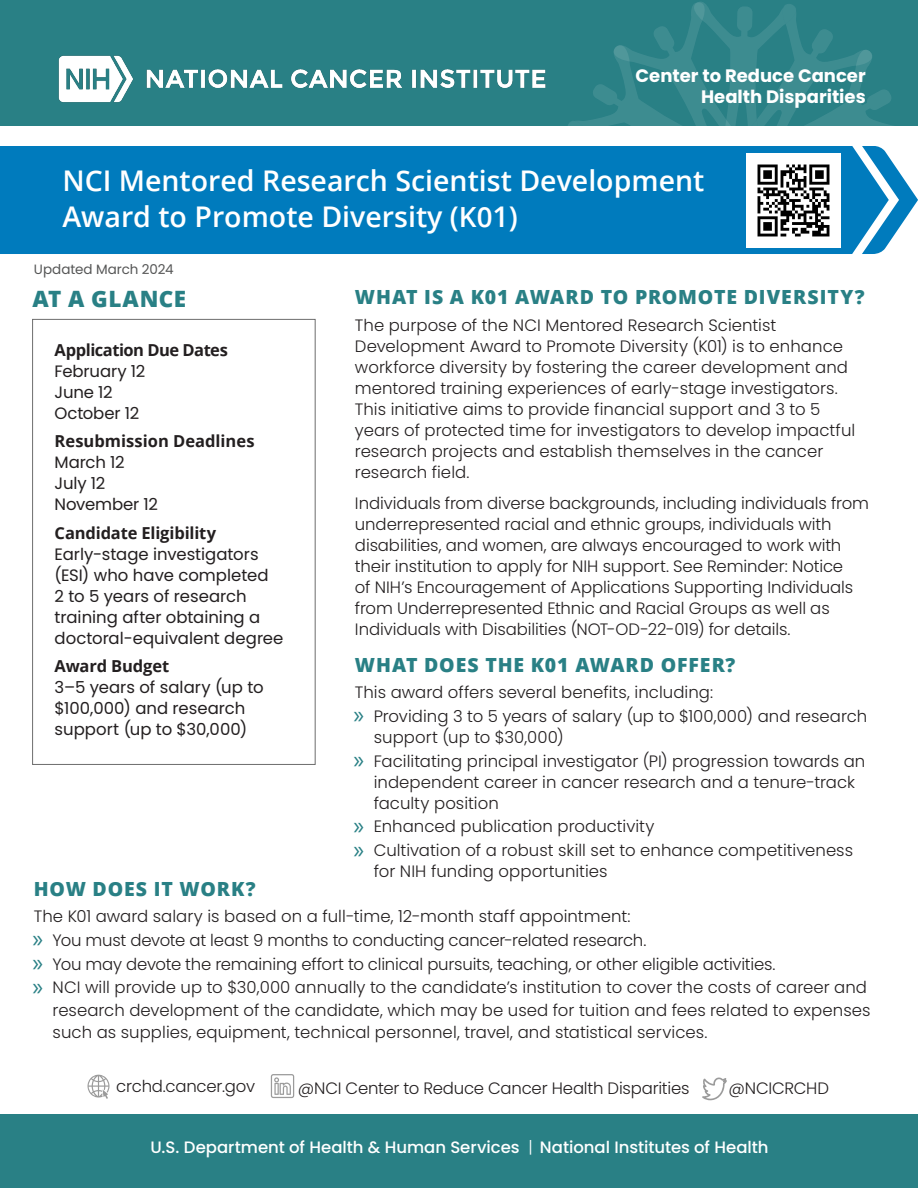
<style>
.page{position:relative;width:918px;height:1188px;background:#fff}
.page>*{position:absolute;margin:0;border:0;box-sizing:border-box;transform-origin:0 0}
.t1{font:600 28.5px/36px "Open Sans";color:#fff}
.t2{font:800 22.5px "Open Sans";letter-spacing:.025em;color:#298085}
.Paragraph_Style_1{font:800 19.5px "Open Sans";letter-spacing:.045em;color:#298085}
.t3{font:700 18px/21.6px "Poppins";color:#fff;text-align:right}
.Body{font:300 16.5px/21px "Poppins";letter-spacing:-.005em;color:#231f20}
.t4{font:16.5px/21px "Poppins";color:#231f20}
.t5{font:500 16.5px "Poppins";letter-spacing:-.005em;color:#fff}
.Body-2{font:13.5px "Poppins";letter-spacing:-.005em;color:#555656}
.s1{font-size:27.75px}
.s2{font-family:"Myriad Pro";font-weight:400;font-size:25.5px;color:#298085}
.s3{font-family:"Open Sans";font-weight:700}
.s4{font-weight:300}
</style>
<div class="page">
<svg style="left:889px;top:157px;width:29px;height:86px"></svg>
<div style="left:0;top:146px;width:889px;height:108px;background:#007bbd"></div>
<div style="left:32px;top:319px;width:283px;height:446px;border:1px solid #6d6d6d"></div>
<div style="left:0;top:1114px;width:918px;height:74px;background:#298085"></div>
<img style="left:747px;top:154px;width:94px;height:94px">
<div style="left:0;top:0;width:918px;height:125px;background:#298085"></div>
<svg style="left:568px;top:2px;width:323px;height:123px"></svg>
<img style="left:58px;top:55px;width:488px;height:48px">
<svg style="left:88px;top:1075px;width:22px;height:24px"></svg>
<svg style="left:271px;top:1074px;width:23px;height:24px"></svg>
<svg style="left:702px;top:1077px;width:25px;height:23px"></svg>
<p class="t3" style="left:636px;top:65px;width:232px">Center to Reduce Cancer<br>Health Disparities</p>
<p class="t1" style="left:62px;top:162px;width:644px">NCI Mentored Research Scientist Development<br>Award to Promote Diversity (<span class="s1">K0</span>1)</p>
<p class="Body-2" style="left:34px;top:261px;width:141px">Updated March 2024</p>
<p class="t2" style="left:32px;top:281px;width:155px">AT A GLANCE</p>
<p class="Paragraph_Style_1" style="left:355px;top:282px;width:511px">WHAT IS A K01 AWARD TO PROMOTE DIVERSITY?</p>
<p class="Body" style="left:355px;top:315px;width:502px">The purpose of the NCI Mentored Research Scientist Development Award to Promote Diversity (K01) is to enhance workforce diversity by fostering the career development and mentored training experiences of early-stage investigators.<br>This initiative aims to provide financial support and 3 to 5 years of protected time for investigators to develop impactful research projects and establish themselves in the cancer research field.</p>
<p class="Body" style="left:355px;top:492px;width:516px">Individuals from diverse backgrounds, including individuals from underrepresented racial and ethnic groups, individuals with disabilities, and women, are always encouraged to work with their institution to apply for NIH support. See Reminder: Notice<br>of NIH’s Encouragement of Applications Supporting Individuals from Underrepresented Ethnic and Racial Groups as well as Individuals with Disabilities (NOT-OD-22-019) for details.</p>
<p class="Paragraph_Style_1" style="left:355px;top:650px;width:382px">WHAT DOES THE K01 AWARD OFFER?</p>
<p class="Body" style="left:355px;top:682px;width:360px">This award offers several benefits, including:</p>
<p class="Body" style="left:374px;top:706px;width:495px;text-indent:-20px"><span class="s2">»</span> Providing 3 to 5 years of salary (up to $100,000) and research support (up to $30,000)</p>
<p class="Body" style="left:374px;top:750px;width:493px;text-indent:-20px"><span class="s2">»</span> Facilitating principal investigator (PI) progression towards an independent career in cancer research and a tenure-track faculty position</p>
<p class="Body" style="left:353px;top:816px;width:303px"><span class="s2">»</span> Enhanced publication productivity</p>
<p class="Body" style="left:374px;top:840px;width:481px;text-indent:-20px"><span class="s2">»</span> Cultivation of a robust skill set to enhance competitiveness for NIH funding opportunities</p>
<p class="t4" style="left:55px;top:340px;width:175px"><span class="s3">Application Due Dates<br></span>February 12<br>June 12<br>October 12</p>
<p class="t4" style="left:55px;top:431px;width:201px"><span class="s3">Resubmission Deadlines<br></span>March 12<br>July 12<br>November 12</p>
<p class="t4" style="left:55px;top:523px;width:230px"><span class="s3">Candidate Eligibility<br></span>Early-stage investigators (ESI) who have completed<br>2 to 5 years of research training after obtaining a doctoral-equivalent degree</p>
<p class="t4" style="left:55px;top:656px;width:210px"><span class="s3">Award Budget<br></span>3–5 years of salary (up to $100,000) and research support (up to $30,000)</p>
<p class="Paragraph_Style_1" style="left:34px;top:874px;width:223px">HOW DOES IT WORK?</p>
<p class="Body" style="left:34px;top:906px;width:598px">The K01 award salary is based on a full-time, 12-month staff appointment:</p>
<p class="Body" style="left:32px;top:930px;width:616px"><span class="s2">»</span> You must devote at least 9 months to conducting cancer-related research.</p>
<p class="Body" style="left:32px;top:953px;width:745px"><span class="s2">»</span> You may devote the remaining effort to clinical pursuits, teaching, or other eligible activities.</p>
<p class="Body" style="left:53px;top:976px;width:819px;line-height:22.5px;text-indent:-20px"><span class="s2">»</span> NCI will provide up to $30,000 annually to the candidate’s institution to cover the costs of career and research development of the candidate, which may be used for tuition and fees related to expenses such as supplies, equipment, technical personnel, travel, and statistical services.</p>
<p class="Body" style="left:116px;top:1076px;width:140px">crchd.cancer.gov</p>
<p class="Body" style="left:298px;top:1078px;width:393px">@NCI Center to Reduce Cancer Health Disparities</p>
<p class="Body" style="left:729px;top:1078px;width:102px">@NCICRCHD</p>
<p class="t5" style="left:150px;top:1138px;width:620px">U.S. Department of Health &amp; Human Services <span class="s4">|</span> National Institutes of Health</p>
</div>
